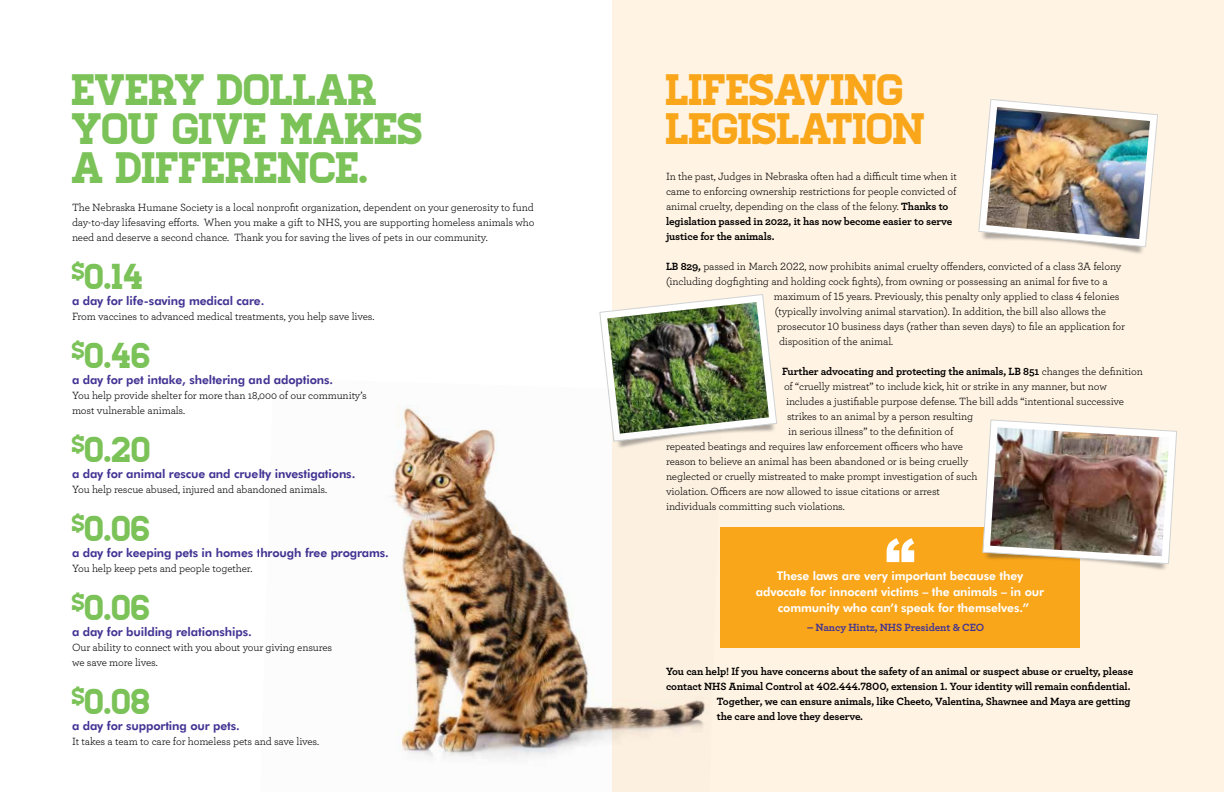
<style>
.page{position:relative;width:1224px;height:792px;background:#fff}
.page>*{position:absolute;margin:0;border:0;box-sizing:border-box;transform-origin:0 0}
.t1{font:900 60px "Arial";color:#fff}
.t2{font:44px/39px "Homestead";letter-spacing:-.025em;color:#7bc258}
.t3{font:44px/39px "Homestead";letter-spacing:-.025em;color:#faa61a}
.t4{font:36px "Homestead";letter-spacing:-.01em;color:#7bc258}
.t5{font:800 12px "Futura BT";letter-spacing:-.01em;color:#433494}
.t6{font:800 12px "Futura BT";letter-spacing:-.01em;color:#fff}
.t7{font:11px/15px "Archer";letter-spacing:-.01em;color:#000}
.t8{font:700 11px "Archer";letter-spacing:-.01em;color:#000}
.t9{font:700 11px "Archer";letter-spacing:-.01em;color:#433494}
.s1{font-weight:700}
.s2{font-weight:400}
</style>
<div class="page">
<div style="left:612px;top:0;width:612px;height:792px;background:#fff3e3"></div>
<div style="left:963px;top:149px;width:217px;height:121px;background:#fff3e3"></div>
<svg style="left:978px;top:99px;width:180px;height:148px"></svg>
<img style="left:986px;top:107px;width:164px;height:132px">
<div style="left:722px;top:341px;width:83px;height:122px;background:#fff3e3"></div>
<svg style="left:599px;top:294px;width:178px;height:148px"></svg>
<img style="left:607px;top:302px;width:162px;height:132px">
<div style="left:720px;top:527px;width:360px;height:121px;background:#faa61a"></div>
<img style="left:968px;top:469px;width:214px;height:116px">
<svg style="left:982px;top:420px;width:195px;height:144px"></svg>
<img style="left:990px;top:427px;width:179px;height:129px">
<img style="left:392px;top:378px;width:330px;height:414px">
<h2 class="t2" style="left:72px;top:71px;width:354px">EVERY DOLLAR<br>YOU GIVE MAKES<br>A DIFFERENCE.</h2>
<p class="t7" style="left:72px;top:200px;width:464px;text-align:justify">The Nebraska Humane Society is a local nonprofit organization, dependent on your generosity to fund day-to-day lifesaving efforts. When you make a gift to NHS, you are supporting homeless animals who need and deserve a second chance. Thank you for saving the lives of pets in our community.</p>
<h3 class="t4" style="left:72px;top:256px;width:74px"><sup>$</sup>0.14</h3>
<p class="t5" style="left:72px;top:294px;width:194px">a day for life-saving medical care.</p>
<p class="t7" style="left:72px;top:309px;width:304px">From vaccines to advanced medical treatments, you help save lives.</p>
<h3 class="t4" style="left:72px;top:335px;width:81px"><sup>$</sup>0.46</h3>
<p class="t5" style="left:72px;top:373px;width:263px">a day for pet intake, sheltering and adoptions.</p>
<p class="t7" style="left:72px;top:388px;width:296px">You help provide shelter for more than 18,000 of our community’s most vulnerable animals.</p>
<h3 class="t4" style="left:72px;top:429px;width:81px"><sup>$</sup>0.20</h3>
<p class="t5" style="left:72px;top:467px;width:285px">a day for animal rescue and cruelty investigations.</p>
<p class="t7" style="left:72px;top:482px;width:257px">You help rescue abused, injured and abandoned animals.</p>
<h3 class="t4" style="left:72px;top:508px;width:81px"><sup>$</sup>0.06</h3>
<p class="t5" style="left:72px;top:546px;width:319px">a day for keeping pets in homes through free programs.</p>
<p class="t7" style="left:72px;top:561px;width:182px">You help keep pets and people together.</p>
<h3 class="t4" style="left:72px;top:587px;width:81px"><sup>$</sup>0.06</h3>
<p class="t5" style="left:72px;top:625px;width:181px">a day for building relationships.</p>
<p class="t7" style="left:72px;top:640px;width:262px">Our ability to connect with you about your giving ensures we save more lives.</p>
<h3 class="t4" style="left:72px;top:681px;width:81px"><sup>$</sup>0.08</h3>
<p class="t5" style="left:72px;top:719px;width:169px">a day for supporting our pets.</p>
<p class="t7" style="left:72px;top:734px;width:249px">It takes a team to care for homeless pets and save lives.</p>
<h2 class="t3" style="left:666px;top:71px;width:262px">LIFESAVING<br>LEGISLATION</h2>
<p class="t7" style="left:666px;top:168px;width:292px">In the past, Judges in Nebraska often had a difficult time when it came to enforcing ownership restrictions for people convicted of animal cruelty, depending on the class of the felony. <span class="s1">Thanks to legislation passed in 2022, it has now become easier to serve justice for the animals.</span></p>
<p class="t7" style="left:666px;top:258px;width:457px"><span class="s1">LB 829,</span> passed in March 2022, now prohibits animal cruelty offenders, convicted of a class 3A felony</p>
<p class="t7" style="left:666px;top:273px;width:443px">(including dogfighting and holding cock fights), from owning or possessing an animal for five to a</p>
<p class="t7" style="left:774px;top:288px;width:347px">maximum of 15 years. Previously, this penalty only applied to class 4 felonies</p>
<p class="t7" style="left:775px;top:303px;width:332px">(typically involving animal starvation). In addition, the bill also allows the</p>
<p class="t7" style="left:777px;top:318px;width:350px">prosecutor 10 business days (rather than seven days) to file an application for</p>
<p class="t7" style="left:779px;top:333px;width:116px">disposition of the animal.</p>
<p class="t8" style="left:782px;top:362px;width:362px">Further advocating and protecting the animals, LB 851 <span class="s2">changes the definition</span></p>
<p class="t7" style="left:784px;top:378px;width:324px">of “cruelly mistreat” to include kick, hit or strike in any manner, but now</p>
<p class="t7" style="left:786px;top:393px;width:340px">includes a justifiable purpose defense. The bill adds “intentional successive</p>
<p class="t7" style="left:787px;top:408px;width:188px">strikes to an animal by a person resulting</p>
<p class="t7" style="left:788px;top:423px;width:167px">in serious illness” to the definition of</p>
<p class="t7" style="left:666px;top:438px;width:299px">repeated beatings and requires law enforcement officers who have</p>
<p class="t7" style="left:666px;top:453px;width:304px">reason to believe an animal has been abandoned or is being cruelly</p>
<p class="t7" style="left:666px;top:468px;width:313px">neglected or cruelly mistreated to make prompt investigation of such</p>
<p class="t7" style="left:666px;top:483px;width:276px">violation. Officers are now allowed to issue citations or arrest</p>
<p class="t7" style="left:666px;top:498px;width:180px">individuals committing such violations.</p>
<h1 class="t1" style="left:885px;top:517px;width:31px">“</h1>
<p class="t6" style="left:777px;top:568px;width:248px">These laws are very important because they</p>
<p class="t6" style="left:756px;top:584px;width:290px">advocate for innocent victims – the animals – in our</p>
<p class="t6" style="left:778px;top:600px;width:253px">community who can’t speak for themselves.”</p>
<p class="t9" style="left:807px;top:619px;width:179px">– Nancy Hintz, NHS President &amp; CEO</p>
<p class="t8" style="left:666px;top:663px;width:469px">You can help! If you have concerns about the safety of an animal or suspect abuse or cruelty, please</p>
<p class="t8" style="left:666px;top:678px;width:466px">contact NHS Animal Control at 402.444.7800, extension 1. Your identity will remain confidential.</p>
<p class="t8" style="left:717px;top:693px;width:415px">Together, we can ensure animals, like Cheeto, Valentina, Shawnee and Maya are getting</p>
<p class="t8" style="left:717px;top:708px;width:148px">the care and love they deserve.</p>
</div>
